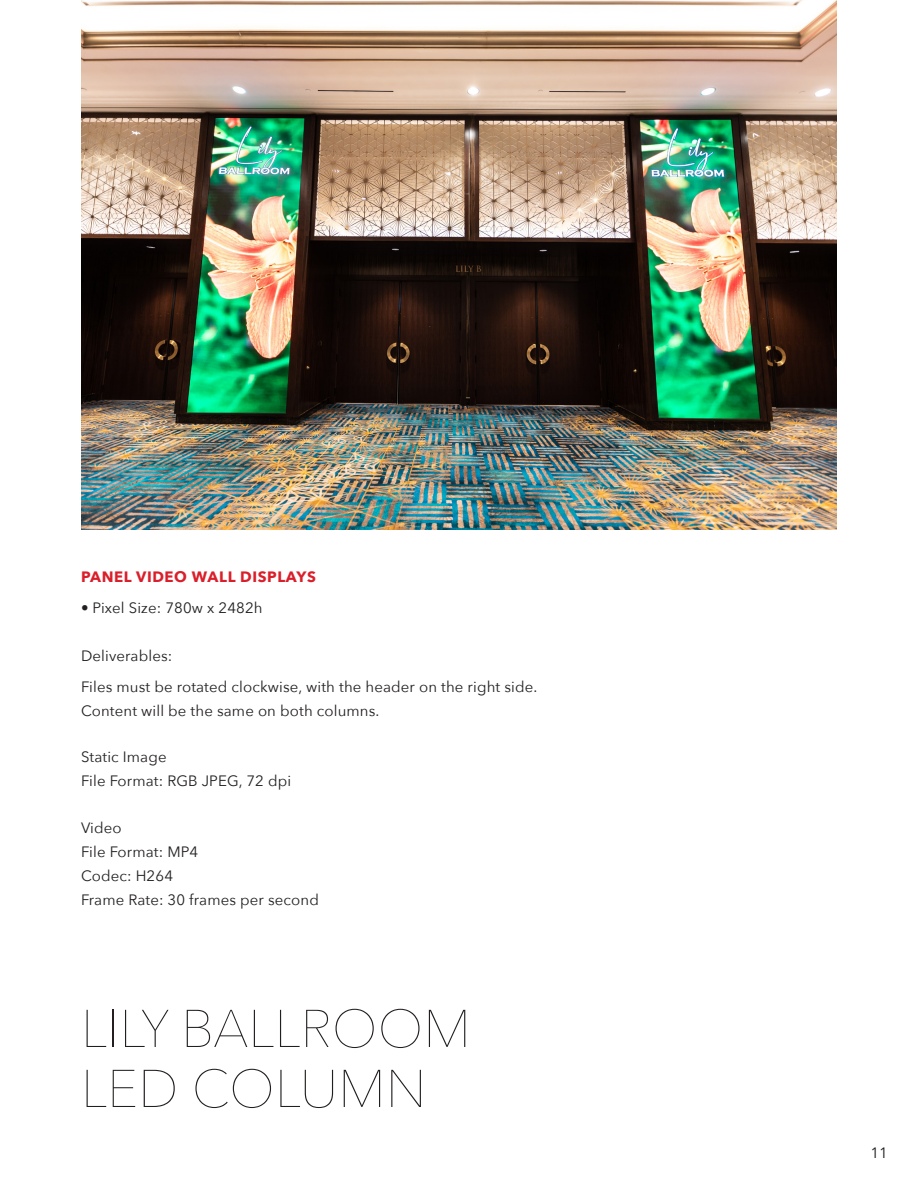
<style>
.page{position:relative;width:918px;height:1188px;background:#fff}
.page>*{position:absolute;margin:0;border:0;box-sizing:border-box;transform-origin:0 0}
.t1{font:200 52.5px "Avenir Next";color:#231f20}
.Body{font:15px/24px "Avenir Next";letter-spacing:.01em;color:#231f20}
.Body-2{font:700 15px "Avenir Next";letter-spacing:.04em;color:#da1f2b}
</style>
<div class="page">
<img style="left:81px;top:0;width:756px;height:529px">
<p class="Body-2" style="left:81px;top:564px;width:237px">PANEL VIDEO WALL DISPLAYS</p>
<p class="Body" style="left:81px;top:595px;width:183px">• Pixel Size: 780w x 2482h</p>
<p class="Body" style="left:81px;top:643px;width:93px">Deliverables:</p>
<p class="Body" style="left:81px;top:674px;width:458px">Files must be rotated clockwise, with the header on the right side.<br>Content will be the same on both columns.</p>
<p class="Body" style="left:81px;top:744px;width:212px">Static Image<br>File Format: RGB JPEG, 72 dpi</p>
<p class="Body" style="left:81px;top:815px;width:239px">Video<br>File Format: MP4<br>Codec: H264<br>Frame Rate: 30 frames per second</p>
<p class="t1" style="left:81px;top:984px;width:391px">LILY BALLROOM</p>
<p class="t1" style="left:81px;top:1044px;width:347px">LED COLUMN</p>
<p class="Body" style="left:871px;top:1140px;width:19px">11</p>
</div>
